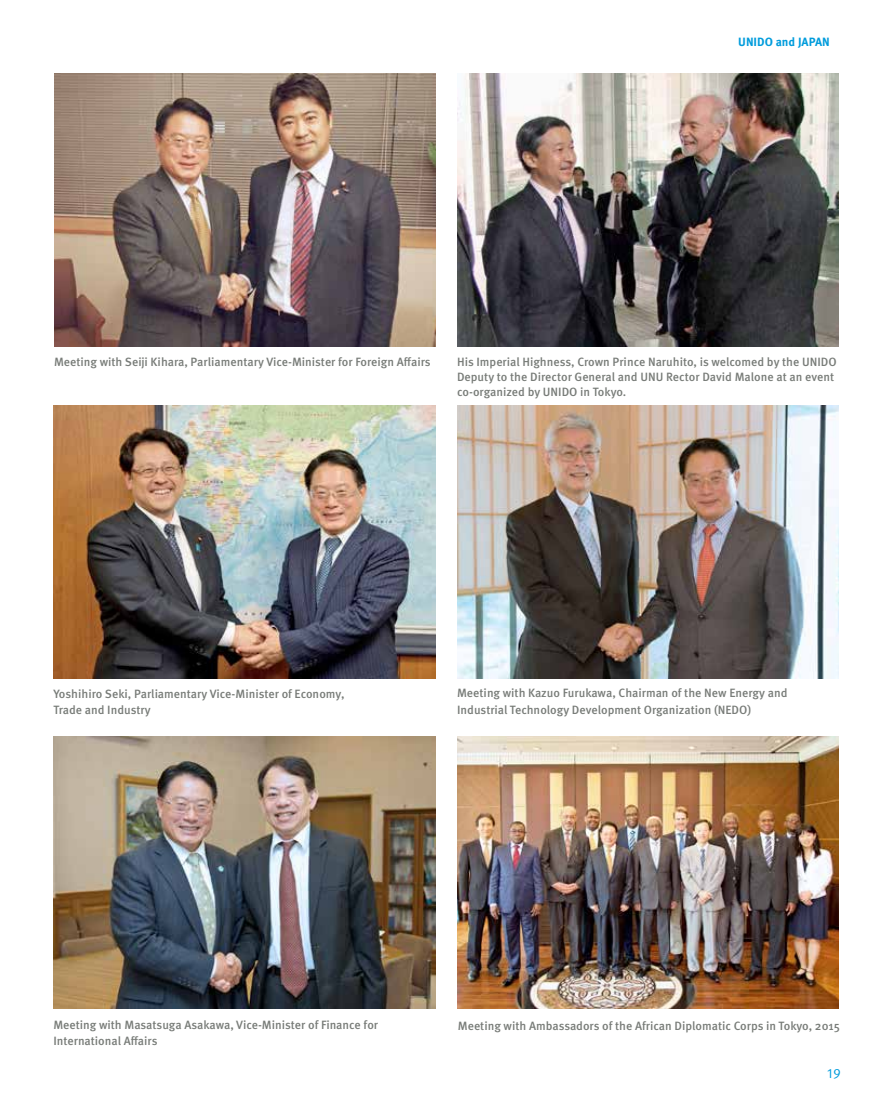
<style>
.page{position:relative;width:893px;height:1106px;background:#fff}
.page>*{position:absolute;margin:0;border:0;box-sizing:border-box;transform-origin:0 0}
.t1{font:13.5px "Meta Pro";color:#009cdc}
.t2{font:500 12px/16.5px "Meta Pro";color:#787c78}
.t3{font:700 12px "Meta Pro";color:#009cdc}
</style>
<div class="page">
<img style="left:53px;top:405px;width:382px;height:273px">
<img style="left:54px;top:74px;width:382px;height:272px">
<img style="left:457px;top:736px;width:382px;height:272px">
<img style="left:457px;top:405px;width:382px;height:273px">
<img style="left:457px;top:74px;width:382px;height:272px">
<img style="left:53px;top:737px;width:382px;height:271px">
<p class="t3" style="left:738px;top:34px;width:93px">UNIDO and JAPAN</p>
<p class="t2" style="left:54px;top:354px;width:378px">Meeting with Seiji Kihara, Parliamentary Vice-Minister for Foreign Affairs</p>
<p class="t2" style="left:457px;top:355px;width:381px;line-height:15px">His Imperial Highness, Crown Prince Naruhito, is welcomed by the UNIDO<br>Deputy to the Director General and UNU Rector David Malone at an event co-organized by UNIDO in Tokyo.</p>
<p class="t2" style="left:53px;top:686px;width:293px">Yoshihiro Seki, Parliamentary Vice-Minister of Economy,<br>Trade and Industry</p>
<p class="t2" style="left:457px;top:685px;width:332px">Meeting with Kazuo Furukawa, Chairman of the New Energy and<br>Industrial Technology Development Organization (NEDO)</p>
<p class="t2" style="left:53px;top:1016px;width:326px">Meeting with Masatsuga Asakawa, Vice-Minister of Finance for<br>International Affairs</p>
<p class="t2" style="left:458px;top:1018px;width:384px">Meeting with Ambassadors of the African Diplomatic Corps in Tokyo, 2015</p>
<p class="t1" style="left:827px;top:1065px;width:15px">19</p>
</div>
